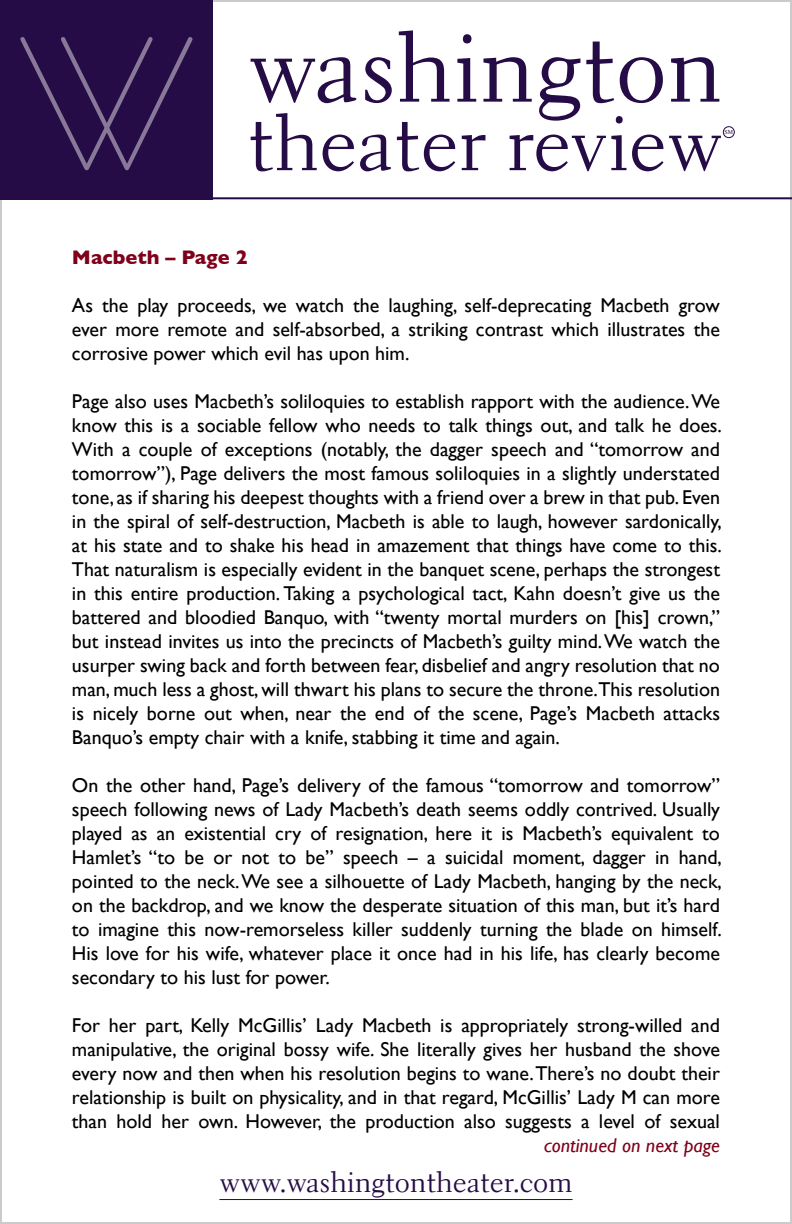
<style>
.page{position:relative;width:792px;height:1224px;background:#fff}
.page>*{position:absolute;margin:0;border:0;box-sizing:border-box;transform-origin:0 0}
.t1{font:197.8px "Bern Fashion";color:#887999}
.t2{font:95px "Cg Elante";color:#260c46}
.t3{font:76.2px "Cg Elante";color:#260c46}
.t4{font:28px "Cg Elante";color:#260c46}
.t5{font:20px/24px "Gill Sans";color:#000;text-align:justify}
.t6{font:italic 20px "Gill Sans";color:#7f001a}
.t7{font:700 20px "Gill Sans";color:#7f001a}
.t8{font:6px "Times";color:#260c46}
</style>
<div class="page">
<div style="left:0;top:0;width:213px;height:199px;background:#260c46"></div>
<hr style="left:0;top:197px;width:792px;height:2px;background:#260c46">
<div style="left:723px;top:126px;width:12px;height:12px;border:1px solid #260c46;border-radius:50%"></div>
<hr style="left:219px;top:1199px;width:354px;height:1px;background:#260c46">
<p class="t1" style="left:19px;top:-45px;width:175px">W</p>
<p class="t2" style="left:247px;top:28px;width:477px">washington</p>
<p class="t3" style="left:247px;top:111px;width:477px">theater review</p>
<p class="t8" style="left:724px;top:128px;width:10px">SM</p>
<p class="t7" style="left:72px;top:246px;width:177px">Macbeth – Page 2</p>
<p class="t5" style="left:72px;top:293px;width:649px">As the play proceeds, we watch the laughing, self-deprecating Macbeth grow ever more remote and self-absorbed, a striking contrast which illustrates the corrosive power which evil has upon him.</p>
<p class="t5" style="left:72px;top:389px;width:652px">Page also uses Macbeth’s soliloquies to establish rapport with the audience. We know this is a sociable fellow who needs to talk things out, and talk he does.<br>With a couple of exceptions (notably, the dagger speech and “tomorrow and tomorrow”), Page delivers the most famous soliloquies in a slightly understated tone, as if sharing his deepest thoughts with a friend over a brew in that pub. Even in the spiral of self-destruction, Macbeth is able to laugh, however sardonically, at his state and to shake his head in amazement that things have come to this.<br>That naturalism is especially evident in the banquet scene, perhaps the strongest in this entire production. Taking a psychological tact, Kahn doesn’t give us the battered and bloodied Banquo, with “twenty mortal murders on [his] crown,” but instead invites us into the precincts of Macbeth’s guilty mind. We watch the usurper swing back and forth between fear, disbelief and angry resolution that no man, much less a ghost, will thwart his plans to secure the throne.This resolution is nicely borne out when, near the end of the scene, Page’s Macbeth attacks Banquo’s empty chair with a knife, stabbing it time and again.</p>
<p class="t5" style="left:72px;top:773px;width:652px">On the other hand, Page’s delivery of the famous “tomorrow and tomorrow” speech following news of Lady Macbeth’s death seems oddly contrived. Usually played as an existential cry of resignation, here it is Macbeth’s equivalent to Hamlet’s “to be or not to be” speech – a suicidal moment, dagger in hand, pointed to the neck. We see a silhouette of Lady Macbeth, hanging by the neck, on the backdrop, and we know the desperate situation of this man, but it’s hard to imagine this now-remorseless killer suddenly turning the blade on himself.<br>His love for his wife, whatever place it once had in his life, has clearly become secondary to his lust for power.</p>
<p class="t5" style="left:72px;top:1013px;width:650px">For her part, Kelly McGillis’ Lady Macbeth is appropriately strong-willed and manipulative, the original bossy wife. She literally gives her husband the shove every now and then when his resolution begins to wane. There’s no doubt their relationship is built on physicality, and in that regard, McGillis’ Lady M can more than hold her own. However, the production also suggests a level of sexual</p>
<p class="t4" style="left:219px;top:1170px;width:355px">www.washingtontheater.com</p>
<p class="t6" style="left:544px;top:1134px;width:177px">continued on next page</p>
</div>
